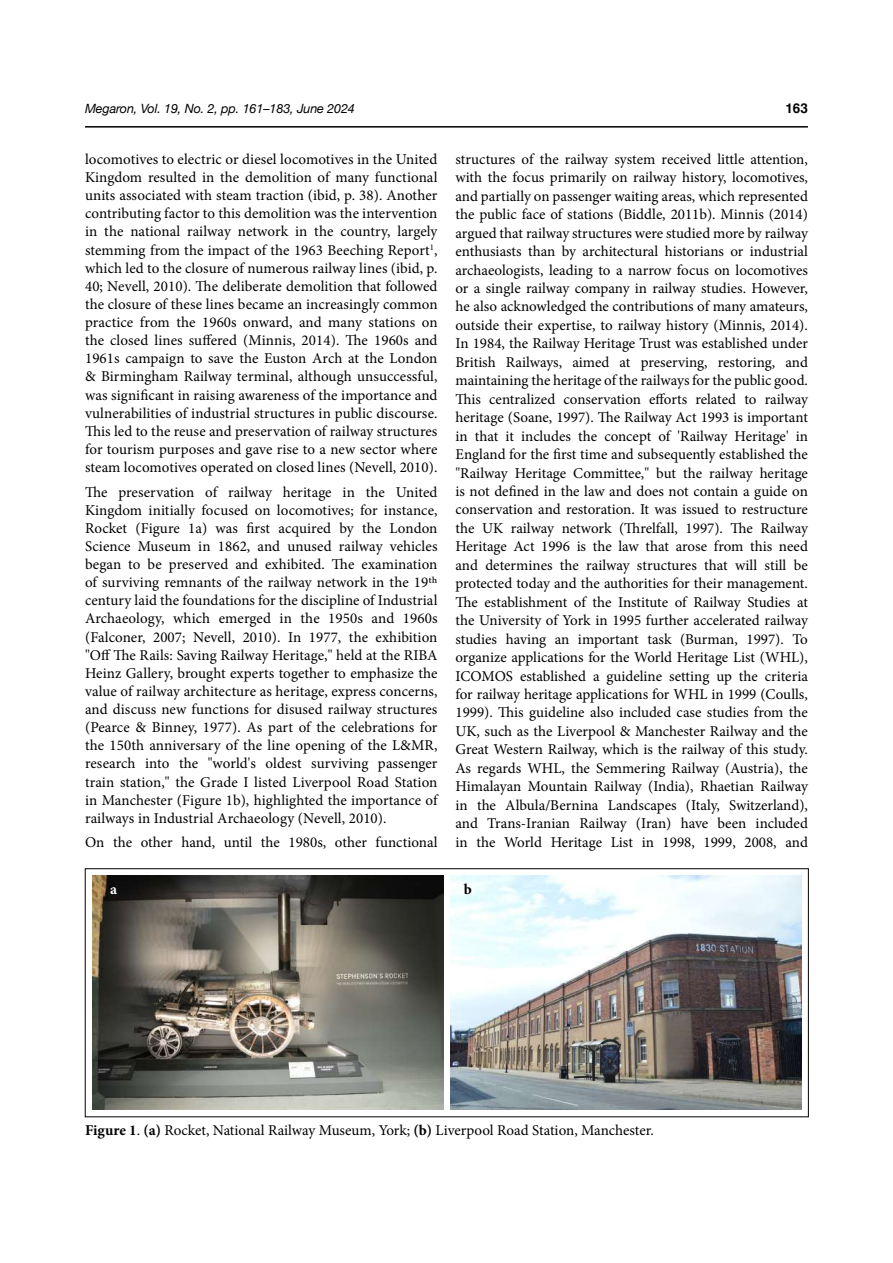
<style>
.page{position:relative;width:893px;height:1263px;background:#fff}
.page>*{position:absolute;margin:0;border:0;box-sizing:border-box;transform-origin:0 0}
.t1{font:15px/18.5px "Minion Pro";color:#000;text-align:justify}
.t2{font:700 15px "Minion Pro";color:#fff}
.t3{font:700 15px "Minion Pro";color:#000}
.t4{font:700 13.5px "Helvetica";color:#000}
.t5{font:italic 12.75px "Helvetica Neue";letter-spacing:-.01em;color:#000}
.s1{font-weight:700}
</style>
<div class="page">
<hr style="left:85px;top:126px;width:723px;height:2px;background:#000">
<div style="left:85px;top:868px;width:723px;height:249px;border:1px solid #000"></div>
<img style="left:92px;top:876px;width:351px;height:233px">
<img style="left:450px;top:876px;width:351px;height:233px">
<p class="t5" style="left:85px;top:100px;width:271px">Megaron, Vol. 19, No. 2, pp. 161–183, June 2024</p>
<p class="t4" style="left:785px;top:98px;width:24px">163</p>
<p class="t1" style="left:85px;top:150px;width:354px">locomotives to electric or diesel locomotives in the United Kingdom resulted in the demolition of many functional units associated with steam traction (ibid, p. 38). Another contributing factor to this demolition was the intervention in the national railway network in the country, largely stemming from the impact of the 1963 Beeching Report<sup>1</sup>, which led to the closure of numerous railway lines (ibid, p.<br>40; Nevell, 2010). The deliberate demolition that followed the closure of these lines became an increasingly common practice from the 1960s onward, and many stations on the closed lines suffered (Minnis, 2014). The 1960s and 1961s campaign to save the Euston Arch at the London &amp; Birmingham Railway terminal, although unsuccessful, was significant in raising awareness of the importance and vulnerabilities of industrial structures in public discourse.<br>This led to the reuse and preservation of railway structures for tourism purposes and gave rise to a new sector where steam locomotives operated on closed lines (Nevell, 2010).</p>
<p class="t1" style="left:85px;top:483px;width:354px">The preservation of railway heritage in the United Kingdom initially focused on locomotives; for instance, Rocket (Figure 1a) was first acquired by the London Science Museum in 1862, and unused railway vehicles began to be preserved and exhibited. The examination of surviving remnants of the railway network in the 19th century laid the foundations for the discipline of Industrial Archaeology, which emerged in the 1950s and 1960s (Falconer, 2007; Nevell, 2010). In 1977, the exhibition "Off The Rails: Saving Railway Heritage," held at the RIBA Heinz Gallery, brought experts together to emphasize the value of railway architecture as heritage, express concerns, and discuss new functions for disused railway structures (Pearce &amp; Binney, 1977). As part of the celebrations for the 150th anniversary of the line opening of the L&amp;MR, research into the "world's oldest surviving passenger train station," the Grade I listed Liverpool Road Station in Manchester (Figure 1b), highlighted the importance of railways in Industrial Archaeology (Nevell, 2010).</p>
<p class="t1" style="left:85px;top:833px;width:354px">On the other hand, until the 1980s, other functional</p>
<p class="t1" style="left:455px;top:150px;width:354px">structures of the railway system received little attention, with the focus primarily on railway history, locomotives, and partially on passenger waiting areas, which represented the public face of stations (Biddle, 2011b). Minnis (2014) argued that railway structures were studied more by railway enthusiasts than by architectural historians or industrial archaeologists, leading to a narrow focus on locomotives or a single railway company in railway studies. However, he also acknowledged the contributions of many amateurs, outside their expertise, to railway history (Minnis, 2014).<br>In 1984, the Railway Heritage Trust was established under British Railways, aimed at preserving, restoring, and maintaining the heritage of the railways for the public good.<br>This centralized conservation efforts related to railway heritage (Soane, 1997). The Railway Act 1993 is important in that it includes the concept of 'Railway Heritage' in England for the first time and subsequently established the "Railway Heritage Committee," but the railway heritage is not defined in the law and does not contain a guide on conservation and restoration. It was issued to restructure the UK railway network (Threlfall, 1997). The Railway Heritage Act 1996 is the law that arose from this need and determines the railway structures that will still be protected today and the authorities for their management.<br>The establishment of the Institute of Railway Studies at the University of York in 1995 further accelerated railway studies having an important task (Burman, 1997). To organize applications for the World Heritage List (WHL), ICOMOS established a guideline setting up the criteria for railway heritage applications for WHL in 1999 (Coulls, 1999). This guideline also included case studies from the UK, such as the Liverpool &amp; Manchester Railway and the Great Western Railway, which is the railway of this study.<br>As regards WHL, the Semmering Railway (Austria), the Himalayan Mountain Railway (India), Rhaetian Railway in the Albula/Bernina Landscapes (Italy, Switzerland), and Trans-Iranian Railway (Iran) have been included in the World Heritage List in 1998, 1999, 2008, and</p>
<p class="t2" style="left:110px;top:879px;width:8px">a</p>
<p class="t3" style="left:464px;top:879px;width:10px">b</p>
<p class="t1" style="left:85px;top:1121px;width:570px"><span class="s1">Figure 1</span>. <span class="s1">(a)</span> Rocket, National Railway Museum, York; <span class="s1">(b)</span> Liverpool Road Station, Manchester.</p>
</div>
